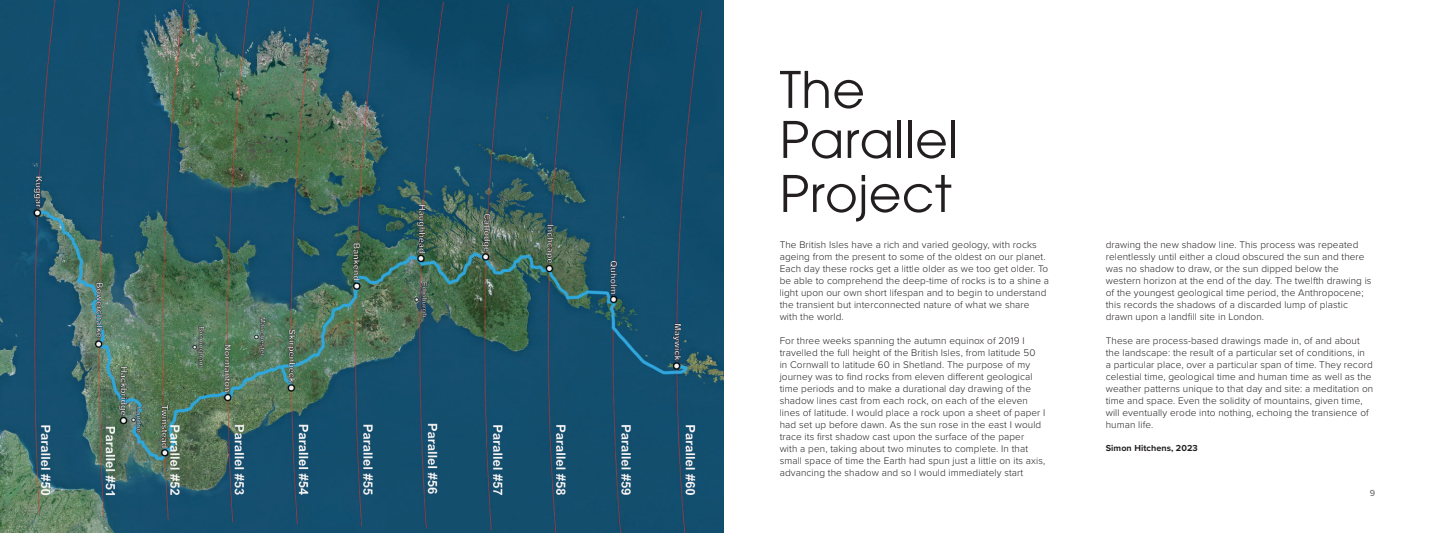
<style>
.page{position:relative;width:1446px;height:536px;background:#fff}
.page>*{position:absolute;margin:0;border:0;box-sizing:border-box;transform-origin:0 0}
.t1{font:50px/52px "ITC Avant Garde Pro";letter-spacing:.01em;color:#231f20}
.t2{font:300 10px/12px "Proxima Nova";letter-spacing:.01em;color:#231f20}
.t3{font:700 9px "Proxima Nova";letter-spacing:.01em;color:#231f20}
.t4{font:500 9px "Proxima Nova";color:#6c6d70}
</style>
<div class="page">
<img style="left:0;top:0;width:723px;height:532px">
<h1 class="t1" style="left:780px;top:63px;width:180px">The<br>Parallel<br>Project</h1>
<p class="t2" style="left:780px;top:238px;width:271px">The British Isles have a rich and varied geology, with rocks ageing from the present to some of the oldest on our planet.<br>Each day these rocks get a little older as we too get older. To be able to comprehend the deep-time of rocks is to a shine a light upon our own short lifespan and to begin to understand the transient but interconnected nature of what we share with the world.</p>
<p class="t2" style="left:780px;top:334px;width:267px">For three weeks spanning the autumn equinox of 2019 I travelled the full height of the British Isles, from latitude 50 in Cornwall to latitude 60 in Shetland. The purpose of my journey was to find rocks from eleven different geological time periods and to make a durational day drawing of the shadow lines cast from each rock, on each of the eleven lines of latitude. I would place a rock upon a sheet of paper I had set up before dawn. As the sun rose in the east I would trace its first shadow cast upon the surface of the paper<br>with a pen, taking about two minutes to complete. In that small space of time the Earth had spun just a little on its axis, advancing the shadow and so I would immediately start</p>
<p class="t2" style="left:1106px;top:238px;width:267px">drawing the new shadow line. This process was repeated relentlessly until either a cloud obscured the sun and there was no shadow to draw, or the sun dipped below the western horizon at the end of the day. The twelfth drawing is of the youngest geological time period, the Anthropocene; this records the shadows of a discarded lump of plastic drawn upon a landfill site in London.</p>
<p class="t2" style="left:1106px;top:334px;width:269px">These are process-based drawings made in, of and about the landscape: the result of a particular set of conditions, in<br>a particular place, over a particular span of time. They record celestial time, geological time and human time as well as the weather patterns unique to that day and site: a meditation on time and space. Even the solidity of mountains, given time, will eventually erode into nothing, echoing the transience of human life.</p>
<p class="t3" style="left:1106px;top:441px;width:94px">Simon Hitchens, 2023</p>
<p class="t4" style="left:1369px;top:486px;width:7px">9</p>
</div>
